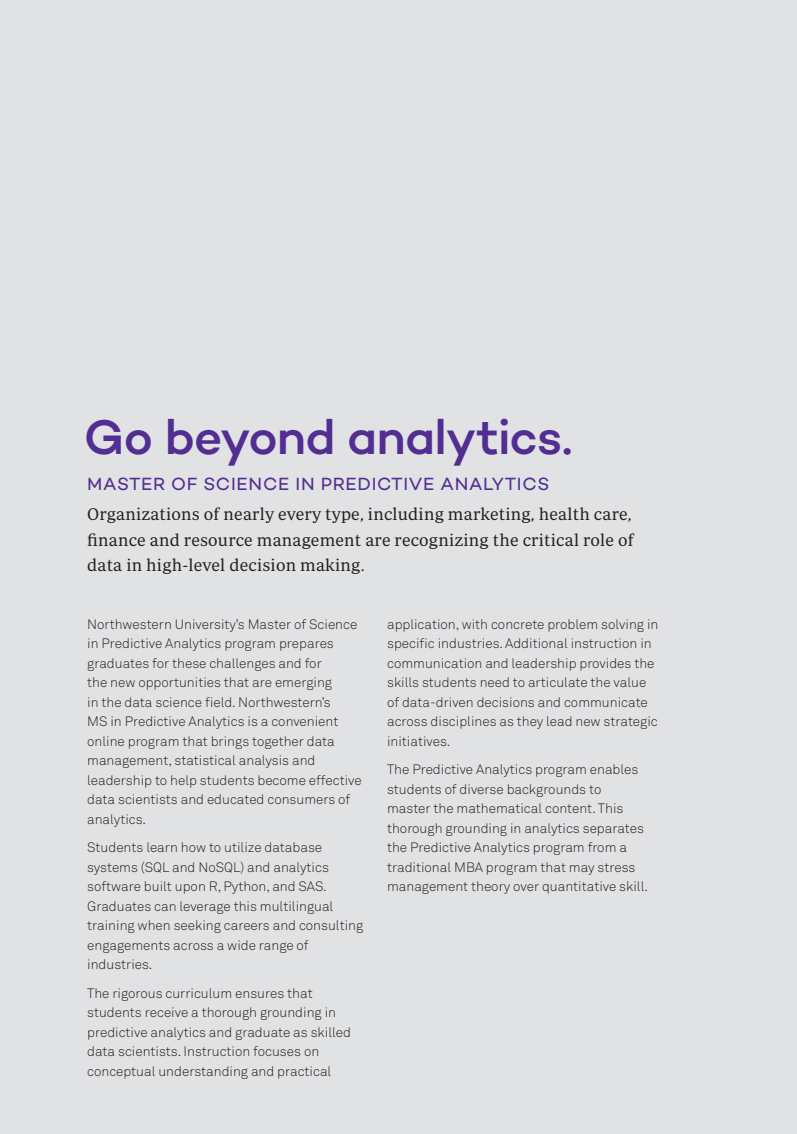
<style>
.page{position:relative;width:797px;height:1134px;background:#fff}
.page>*{position:absolute;margin:0;border:0;box-sizing:border-box;transform-origin:0 0}
.t1{font:500 49.5px "Campton";letter-spacing:-.02em;color:#522e92}
.t2{font:18px "Campton";letter-spacing:.04em;color:#522e92}
.t3{font:17.25px/25.5px "Periodico Text Lg";letter-spacing:.01em;color:#231f20;text-align:justify}
.t4{font:300 13.5px/19.5px "Akkurat Pro";color:#231f20}
</style>
<div class="page">
<div style="left:0;top:0;width:796px;height:1134px;background:#e1e2e4"></div>
<h1 class="t1" style="left:84px;top:406px;width:490px">Go beyond analytics.</h1>
<h2 class="t2" style="left:87px;top:473px;width:463px">MASTER OF SCIENCE IN PREDICTIVE ANALYTICS</h2>
<p class="t3" style="left:87px;top:501px;width:548px">Organizations of nearly every type, including marketing, health care, finance and resource management are recognizing the critical role of data in high-level decision making.</p>
<p class="t4" style="left:87px;top:614px;width:276px">Northwestern University’s Master of Science in Predictive Analytics program prepares graduates for these challenges and for<br>the new opportunities that are emerging<br>in the data science field. Northwestern’s<br>MS in Predictive Analytics is a convenient online program that brings together data management, statistical analysis and leadership to help students become effective data scientists and educated consumers of analytics.</p>
<p class="t4" style="left:87px;top:838px;width:277px">Students learn how to utilize database systems (SQL and NoSQL) and analytics software built upon R, Python, and SAS.<br>Graduates can leverage this multilingual training when seeking careers and consulting engagements across a wide range of industries.</p>
<p class="t4" style="left:87px;top:983px;width:265px">The rigorous curriculum ensures that students receive a thorough grounding in predictive analytics and graduate as skilled data scientists. Instruction focuses on conceptual understanding and practical</p>
<p class="t4" style="left:387px;top:614px;width:273px">application, with concrete problem solving in specific industries. Additional instruction in communication and leadership provides the skills students need to articulate the value of data-driven decisions and communicate across disciplines as they lead new strategic initiatives.</p>
<p class="t4" style="left:387px;top:760px;width:262px">The Predictive Analytics program enables students of diverse backgrounds to master the mathematical content. This thorough grounding in analytics separates the Predictive Analytics program from a traditional MBA program that may stress management theory over quantitative skill.</p>
</div>
